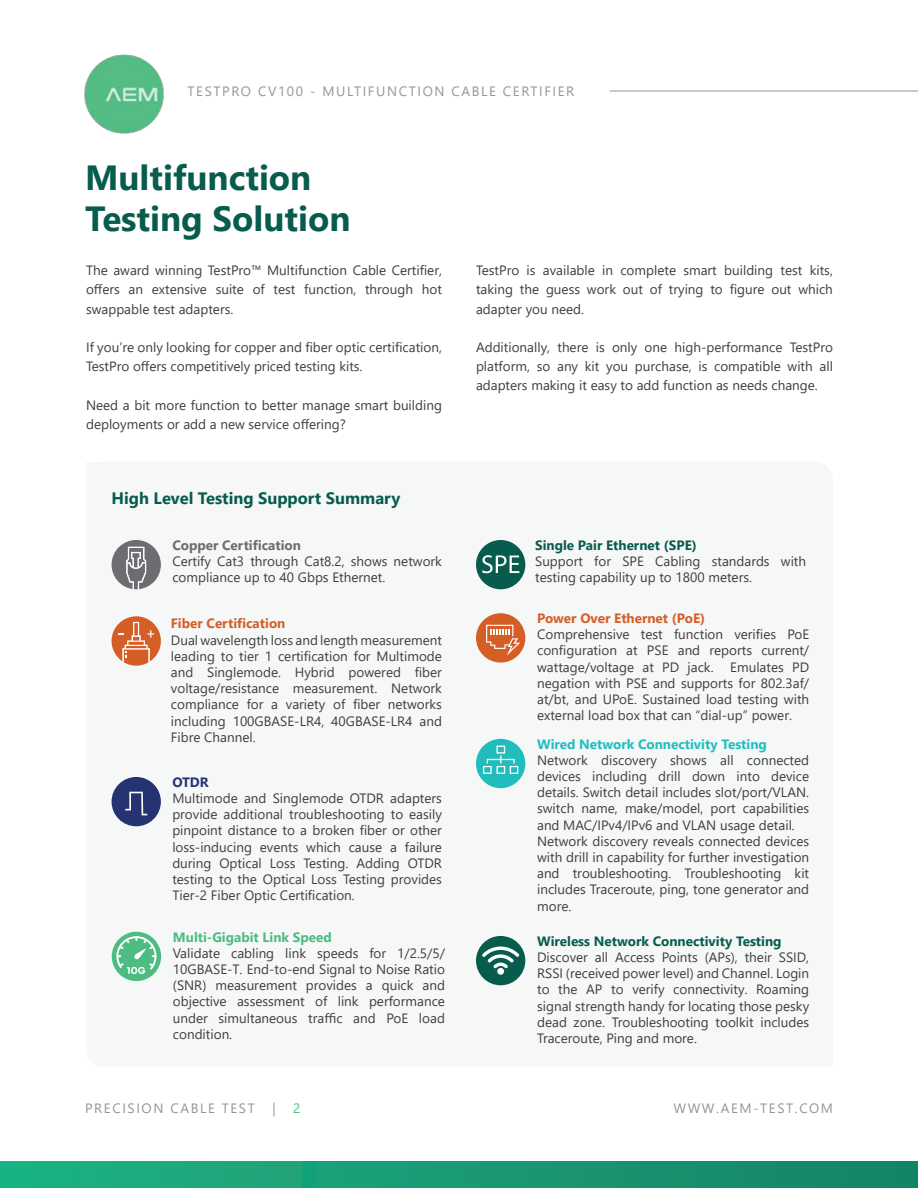
<style>
.page{position:relative;width:918px;height:1188px;background:#fff}
.page>*{position:absolute;margin:0;border:0;box-sizing:border-box;transform-origin:0 0}
.t1{font:700 34.95px/41.8px "Segoe UI";color:#075c4d}
.t2{font:700 16.5px "Segoe UI";color:#075c4d}
.t3{font:13.5px/16.2px "Segoe UI";color:#3e3e3f;text-align:justify}
.t4{font:13.5px "Segoe UI";letter-spacing:.12em;color:#939598}
.t5{font:700 13.5px "Segoe UI";color:#075c4d}
.t6{font:700 13.5px "Segoe UI";color:#d55e27}
.t7{font:700 13.5px "Segoe UI";color:#21bdbd}
.t8{font:700 13.5px "Segoe UI";color:#4dbc82}
.t9{font:700 13.5px "Segoe UI";color:#6c6d70}
.t10{font:700 13.5px "Segoe UI";color:#263373}
.t11{font:13.5px "Segoe UI";color:#4dbc82}
</style>
<div class="page">
<img style="left:84px;top:54px;width:80px;height:80px">
<div style="left:0;top:1162px;width:918px;height:26px;background:linear-gradient(to right,#1eb283,#158366)"></div>
<div style="left:86px;top:462px;width:747px;height:605px;background:#f6f7f7;border-radius:18px"></div>
<div style="left:86px;top:462px;width:85px;height:85px;background:#f6f7f7"></div>
<div style="left:748px;top:982px;width:85px;height:85px;background:#f6f7f7"></div>
<hr style="left:610px;top:91px;width:308px;height:1px;background:#939598">
<svg style="left:112px;top:540px;width:49px;height:49px"></svg>
<div style="left:476px;top:540px;width:49px;height:49px;background:#075c4d;border-radius:50%"></div>
<svg style="left:482px;top:555px;width:37px;height:18px"></svg>
<div style="left:476px;top:936px;width:49px;height:49px;background:#075c4d;border-radius:50%"></div>
<svg style="left:482px;top:947px;width:37px;height:21px"></svg>
<div style="left:497px;top:968px;width:7px;height:7px;background:#fff;border-radius:50%"></div>
<div style="left:112px;top:932px;width:49px;height:49px;background:#4dbc82;border-radius:50%"></div>
<svg style="left:116px;top:936px;width:41px;height:38px"></svg>
<svg style="left:112px;top:616px;width:49px;height:50px"></svg>
<div style="left:112px;top:777px;width:49px;height:49px;background:#263373;border-radius:50%"></div>
<svg style="left:125px;top:792px;width:22px;height:23px"></svg>
<div style="left:476px;top:739px;width:49px;height:49px;background:#21bdbd;border-radius:50%"></div>
<svg style="left:483px;top:746px;width:35px;height:28px"></svg>
<div style="left:476px;top:613px;width:49px;height:50px;background:#d55e27;border-radius:50%"></div>
<svg style="left:486px;top:625px;width:34px;height:31px"></svg>
<p class="t4" style="left:188px;top:78px;width:388px">TESTPRO CV100 - MULTIFUNCTION CABLE CERTIFIER</p>
<h1 class="t1" style="left:85px;top:153px;width:267px">Multifunction<br>Testing Solution</h1>
<p class="t3" style="left:86px;top:260px;width:357px;line-height:19.2px">The award winning TestPro™ Multifunction Cable Certifier, offers an extensive suite of test function, through hot swappable test adapters.</p>
<p class="t3" style="left:86px;top:336px;width:357px;line-height:19.2px">If you’re only looking for copper and fiber optic certification,<br>TestPro offers competitively priced testing kits.</p>
<p class="t3" style="left:86px;top:394px;width:357px;line-height:19.2px">Need a bit more function to better manage smart building deployments or add a new service offering?</p>
<p class="t2" style="left:112px;top:483px;width:290px">High Level Testing Support Summary</p>
<p class="t9" style="left:172px;top:532px;width:130px">Copper Certification</p>
<p class="t3" style="left:172px;top:552px;width:271px">Certify Cat3 through Cat8.2, shows network compliance up to 40 Gbps Ethernet.</p>
<p class="t6" style="left:171px;top:611px;width:116px">Fiber Certification</p>
<p class="t3" style="left:171px;top:631px;width:273px">Dual wavelength loss and length measurement leading to tier 1 certification for Multimode and Singlemode. Hybrid powered fiber voltage/resistance measurement. Network compliance for a variety of fiber networks including 100GBASE-LR4, 40GBASE-LR4 and Fibre Channel.</p>
<p class="t10" style="left:172px;top:769px;width:38px">OTDR</p>
<p class="t3" style="left:172px;top:789px;width:271px">Multimode and Singlemode OTDR adapters provide additional troubleshooting to easily pinpoint distance to a broken fiber or other loss-inducing events which cause a failure during Optical Loss Testing. Adding OTDR testing to the Optical Loss Testing provides Tier-2 Fiber Optic Certification.</p>
<p class="t8" style="left:173px;top:924px;width:160px">Multi-Gigabit Link Speed</p>
<p class="t3" style="left:173px;top:944px;width:274px">Validate cabling link speeds for 1/2.5/5/ 10GBASE-T. End-to-end Signal to Noise Ratio (SNR) measurement provides a quick and objective assessment of link performance under simultaneous traffic and PoE load condition.</p>
<p class="t3" style="left:476px;top:260px;width:358px;line-height:19.2px">TestPro is available in complete smart building test kits, taking the guess work out of trying to figure out which adapter you need.</p>
<p class="t3" style="left:476px;top:336px;width:358px;line-height:19.2px">Additionally, there is only one high-performance TestPro platform, so any kit you purchase, is compatible with all adapters making it easy to add function as needs change.</p>
<p class="t5" style="left:535px;top:532px;width:163px">Single Pair Ethernet (SPE)</p>
<p class="t3" style="left:535px;top:552px;width:273px">Support for SPE Cabling standards with testing capability up to 1800 meters.</p>
<p class="t6" style="left:537px;top:606px;width:170px">Power Over Ethernet (PoE)</p>
<p class="t3" style="left:537px;top:625px;width:274px">Comprehensive test function verifies PoE configuration at PSE and reports current/ wattage/voltage at PD jack. Emulates PD negation with PSE and supports for 802.3af/ at/bt, and UPoE. Sustained load testing with external load box that can “dial-up” power.</p>
<p class="t7" style="left:537px;top:731px;width:231px">Wired Network Connectivity Testing</p>
<p class="t3" style="left:537px;top:751px;width:274px;text-align:left">Network discovery shows all connected devices including drill down into device details. Switch detail includes slot/port/VLAN. switch name, make/model, port capabilities and MAC/IPv4/IPv6 and VLAN usage detail.<br>Network discovery reveals connected devices with drill in capability for further investigation and troubleshooting. Troubleshooting kit includes Traceroute, ping, tone generator and more.</p>
<p class="t5" style="left:537px;top:928px;width:246px">Wireless Network Connectivity Testing</p>
<p class="t3" style="left:537px;top:948px;width:274px">Discover all Access Points (APs), their SSID, RSSI (received power level) and Channel. Login to the AP to verify connectivity. Roaming signal strength handy for locating those pesky dead zone. Troubleshooting toolkit includes Traceroute, Ping and more.</p>
<p class="t4" style="left:85px;top:1095px;width:171px">PRECISION CABLE TEST</p>
<p class="t4" style="left:272px;top:1095px;width:5px">|</p>
<p class="t11" style="left:293px;top:1095px;width:9px">2</p>
<p class="t4" style="left:673px;top:1095px;width:161px">WWW.AEM-TEST.COM</p>
</div>
